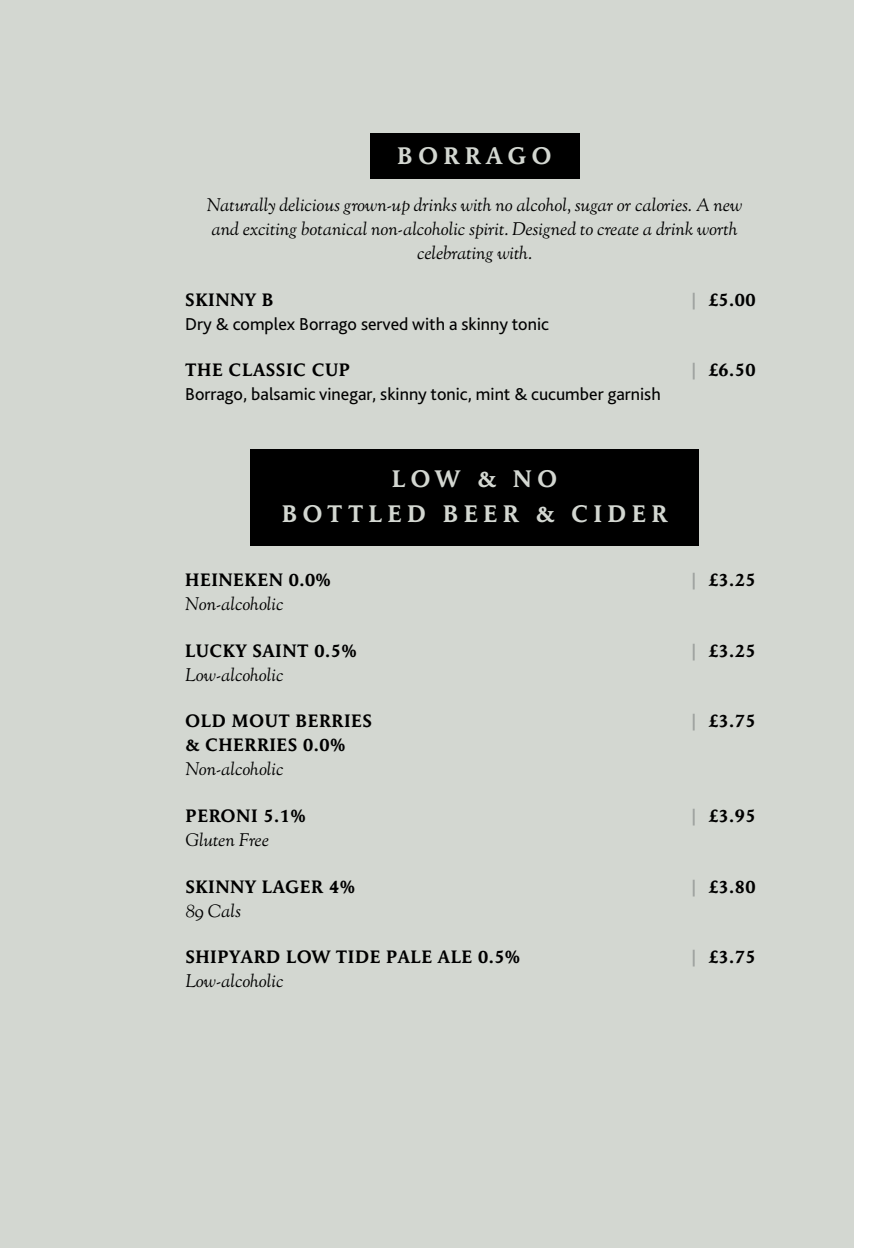
<style>
.page{position:relative;width:879px;height:1248px;background:#fff}
.page>*{position:absolute;margin:0;border:0;box-sizing:border-box;transform-origin:0 0}
.t1{font:700 24px/35.4px "Maxime Std";letter-spacing:.22em;color:#d3d7d1;text-align:center}
.t2{font:italic 18px/24px "Goudy St M";color:#000;text-align:center}
.t3{font:700 18px "Maxime Std";letter-spacing:.03em;color:#000}
.t4{font:18px "Bliss Pro";color:#000}
.s1{color:#9ea29f}
</style>
<div class="page">
<div style="left:0;top:0;width:854px;height:1247px;background:#d3d7d1"></div>
<div style="left:370px;top:133px;width:209px;height:45px;background:#000"></div>
<div style="left:250px;top:449px;width:448px;height:96px;background:#000"></div>
<h1 class="t1" style="left:397px;top:138px;width:156px">BORRAGO</h1>
<p class="t2" style="left:207px;top:194px;width:537px">Naturally delicious grown-up drinks with no alcohol, sugar or calories. A new and exciting botanical non-alcoholic spirit. Designed to create a drink worth celebrating with.</p>
<p class="t3" style="left:185px;top:289px;width:89px">SKINNY B</p>
<p class="t3" style="left:690px;top:289px;width:67px"><span class="s1">|</span> £5.00</p>
<p class="t4" style="left:185px;top:312px;width:365px">Dry &amp; complex Borrago served with a skinny tonic</p>
<p class="t3" style="left:185px;top:359px;width:167px">THE CLASSIC CUP</p>
<p class="t3" style="left:690px;top:359px;width:67px"><span class="s1">|</span> £6.50</p>
<p class="t4" style="left:185px;top:383px;width:477px">Borrago, balsamic vinegar, skinny tonic, mint &amp; cucumber garnish</p>
<h1 class="t1" style="left:282px;top:461px;width:387px">LOW &amp; NO<br>BOTTLED BEER &amp; CIDER</h1>
<p class="t3" style="left:185px;top:569px;width:147px">HEINEKEN 0.0%</p>
<p class="t3" style="left:690px;top:569px;width:67px"><span class="s1">|</span> £3.25</p>
<p class="t2" style="left:185px;top:593px;width:100px">Non-alcoholic</p>
<p class="t3" style="left:185px;top:639px;width:173px">LUCKY SAINT 0.5%</p>
<p class="t3" style="left:690px;top:639px;width:67px"><span class="s1">|</span> £3.25</p>
<p class="t2" style="left:185px;top:664px;width:100px">Low-alcoholic</p>
<p class="t3" style="left:185px;top:710px;width:188px">OLD MOUT BERRIES</p>
<p class="t3" style="left:690px;top:710px;width:67px"><span class="s1">|</span> £3.75</p>
<p class="t3" style="left:185px;top:734px;width:162px">&amp; CHERRIES 0.0%</p>
<p class="t2" style="left:185px;top:759px;width:100px">Non-alcoholic</p>
<p class="t3" style="left:185px;top:805px;width:122px">PERONI 5.1%</p>
<p class="t3" style="left:690px;top:805px;width:67px"><span class="s1">|</span> £3.95</p>
<p class="t2" style="left:185px;top:829px;width:85px">Gluten Free</p>
<p class="t3" style="left:185px;top:875px;width:171px">SKINNY LAGER 4%</p>
<p class="t3" style="left:690px;top:875px;width:67px"><span class="s1">|</span> £3.80</p>
<p class="t2" style="left:185px;top:900px;width:57px">89 Cals</p>
<p class="t3" style="left:185px;top:946px;width:336px">SHIPYARD LOW TIDE PALE ALE 0.5%</p>
<p class="t3" style="left:690px;top:946px;width:67px"><span class="s1">|</span> £3.75</p>
<p class="t2" style="left:185px;top:971px;width:100px">Low-alcoholic</p>
</div>
